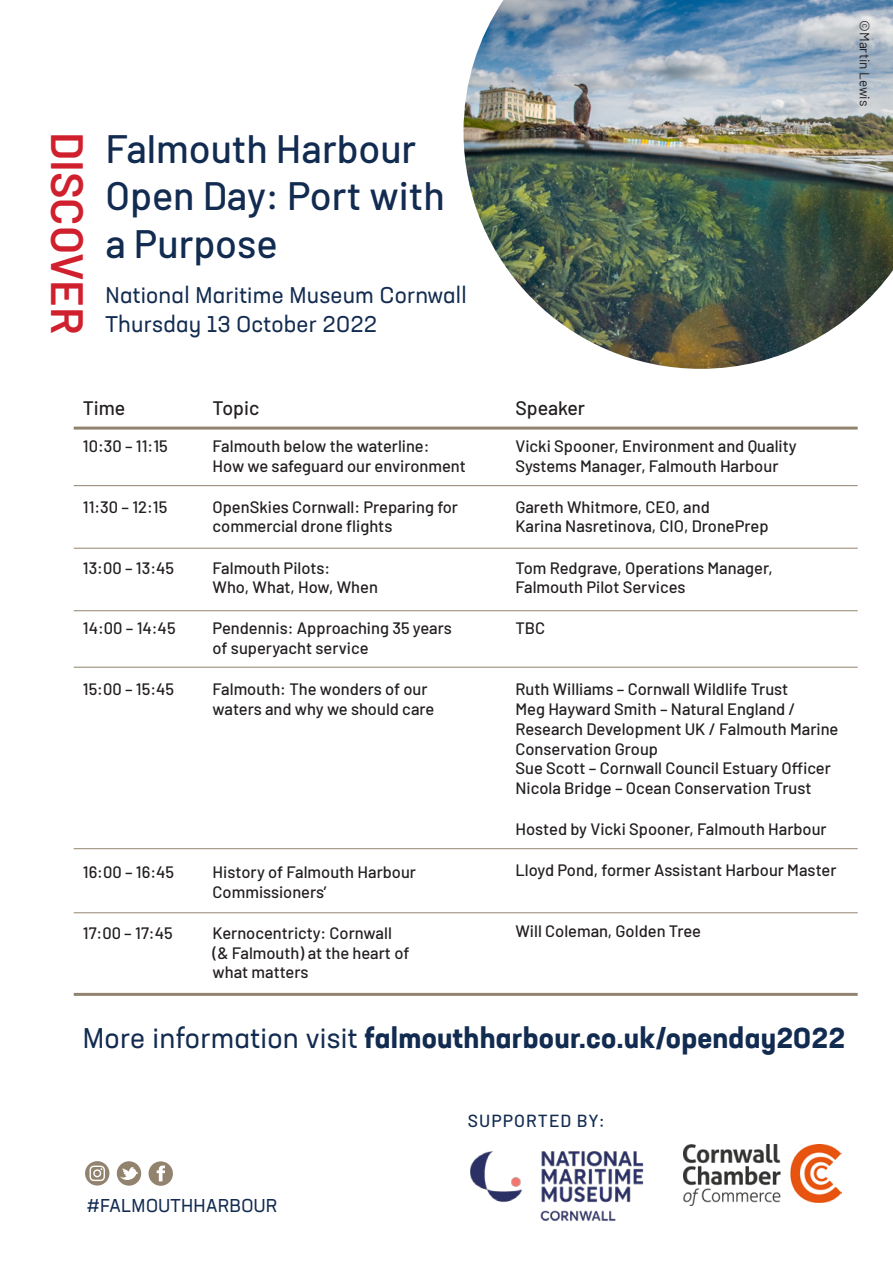
<style>
.page{position:relative;width:893px;height:1263px;background:#fff}
.page>*{position:absolute;margin:0;border:0;box-sizing:border-box;transform-origin:0 0}
.t1{font:600 45.15px "Barlow";color:#d0202e}
.t2{font:500 39.6px/47.5px "Barlow";color:#122b50}
.t3{font:700 28.2px "Neusa Next Pro";letter-spacing:.01em;color:#122b50}
.t4{font:22.5px/28.5px "Neusa Next Pro";letter-spacing:.01em;color:#122b50}
.t5{font:500 19.5px "Barlow";color:#231f20}
.t6{font:18.45px "Neusa Next Pro";letter-spacing:.02em;color:#122b50}
.t7{font:500 17.55px "Barlow";letter-spacing:.06em;color:#122b50}
.t8{font:500 16.5px/19.8px "Barlow";color:#231f20}
.t9{font:13.5px "Barlow";color:#231f20}
.s1{font-weight:400}
</style>
<div class="page">
<img style="left:463px;top:0;width:430px;height:369px">
<svg style="left:117px;top:1161px;width:24px;height:25px"></svg>
<svg style="left:149px;top:1161px;width:24px;height:25px"></svg>
<svg style="left:85px;top:1161px;width:24px;height:24px"></svg>
<img style="left:683px;top:1145px;width:159px;height:60px">
<img style="left:470px;top:1151px;width:174px;height:71px">
<hr style="left:74px;top:427px;width:784px;height:3px;background:#92836f">
<hr style="left:74px;top:485px;width:784px;height:1px;background:#92836f">
<hr style="left:74px;top:548px;width:784px;height:1px;background:#92836f">
<hr style="left:74px;top:610px;width:784px;height:1px;background:#92836f">
<hr style="left:74px;top:667px;width:784px;height:1px;background:#92836f">
<hr style="left:74px;top:848px;width:784px;height:1px;background:#92836f">
<hr style="left:74px;top:912px;width:784px;height:1px;background:#92836f">
<hr style="left:74px;top:993px;width:784px;height:3px;background:#92836f">
<p class="t1" style="left:101px;top:132px;width:205px;rotate:90deg">DISCOVER</p>
<p class="t2" style="left:106px;top:121px;width:341px">Falmouth Harbour<br>Open Day: Port with a Purpose</p>
<p class="t4" style="left:106px;top:281px;width:363px">National Maritime Museum Cornwall<br>Thursday 13 October 2022</p>
<p class="t9" style="left:874px;top:20px;width:88px;rotate:90deg">©Martin Lewis</p>
<p class="t5" style="left:83px;top:394px;width:44px">Time</p>
<p class="t8" style="left:83px;top:435px;width:86px">10:30 – 11:15</p>
<p class="t8" style="left:83px;top:495px;width:86px">11:30 – 12:15</p>
<p class="t8" style="left:83px;top:556px;width:93px">13:00 – 13:45</p>
<p class="t8" style="left:83px;top:617px;width:94px">14:00 – 14:45</p>
<p class="t8" style="left:83px;top:678px;width:93px">15:00 – 15:45</p>
<p class="t5" style="left:213px;top:394px;width:48px">Topic</p>
<p class="t8" style="left:213px;top:435px;width:255px">Falmouth below the waterline:<br>How we safeguard our environment</p>
<p class="t8" style="left:213px;top:495px;width:247px">OpenSkies Cornwall: Preparing for commercial drone flights</p>
<p class="t8" style="left:213px;top:556px;width:167px">Falmouth Pilots:<br>Who, What, How, When</p>
<p class="t8" style="left:213px;top:617px;width:241px">Pendennis: Approaching 35 years of superyacht service</p>
<p class="t8" style="left:213px;top:678px;width:223px">Falmouth: The wonders of our waters and why we should care</p>
<p class="t8" style="left:83px;top:861px;width:93px">16:00 – 16:45</p>
<p class="t8" style="left:83px;top:921px;width:91px">17:00 – 17:45</p>
<p class="t8" style="left:213px;top:861px;width:205px">History of Falmouth Harbour<br>Commissioners’</p>
<p class="t8" style="left:213px;top:921px;width:198px">Kernocentricty: Cornwall (&amp; Falmouth) at the heart of what matters</p>
<p class="t5" style="left:515px;top:394px;width:71px">Speaker</p>
<p class="t8" style="left:515px;top:435px;width:283px">Vicki Spooner, Environment and Quality<br>Systems Manager, Falmouth Harbour</p>
<p class="t8" style="left:515px;top:495px;width:255px">Gareth Whitmore, CEO, and<br>Karina Nasretinova, CIO, DronePrep</p>
<p class="t8" style="left:515px;top:556px;width:259px">Tom Redgrave, Operations Manager,<br>Falmouth Pilot Services</p>
<p class="t8" style="left:515px;top:617px;width:31px">TBC</p>
<p class="t8" style="left:515px;top:678px;width:324px">Ruth Williams – Cornwall Wildlife Trust<br>Meg Hayward Smith – Natural England / Research Development UK / Falmouth Marine Conservation Group<br>Sue Scott – Cornwall Council Estuary Officer Nicola Bridge – Ocean Conservation Trust</p>
<p class="t8" style="left:515px;top:818px;width:313px">Hosted by Vicki Spooner, Falmouth Harbour</p>
<p class="t8" style="left:515px;top:859px;width:323px">Lloyd Pond, former Assistant Harbour Master</p>
<p class="t8" style="left:515px;top:920px;width:187px">Will Coleman, Golden Tree</p>
<p class="t3" style="left:83px;top:1020px;width:764px"><span class="s1">More information visit</span> falmouthharbour.co.uk/openday2022</p>
<p class="t7" style="left:468px;top:1108px;width:139px">SUPPORTED BY:</p>
<p class="t6" style="left:87px;top:1194px;width:192px">#FALMOUTHHARBOUR</p>
</div>
